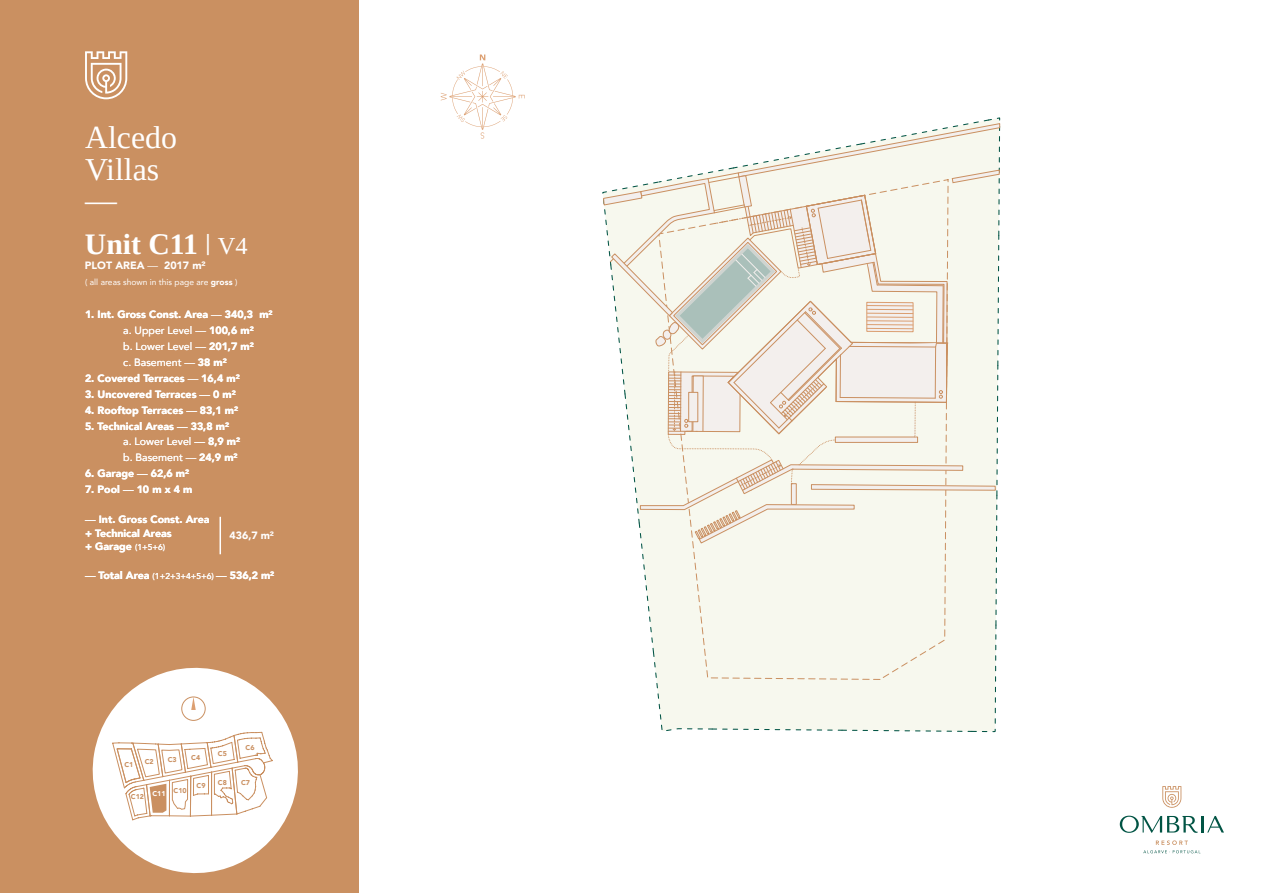
<style>
.page{position:relative;width:1263px;height:893px;background:#fff}
.page>*{position:absolute;margin:0;border:0;box-sizing:border-box;transform-origin:0 0}
.t1{font:31.8px/31.2px "Liberation Serif";color:#fff}
.t2{font:700 29.7px "Liberation Serif";color:#fff}
.t3{font:900 10.65px/15.9px "Avenir";color:#fff}
.t4{font:8.55px "Avenir";color:#fff}
.t5{font:900 7.05px "Avenir";color:#ca9061}
.t6{font:900 7.05px "Avenir";color:#fff}
.s1{font-size:23.4px}
.s2{font-weight:400;font-size:24.45px}
.s3{font-weight:400}
.s4{font-weight:900}
.s5{font-weight:500}
.s6{font-weight:500;font-size:8.55px}
</style>
<div class="page">
<div style="left:0;top:0;width:358px;height:893px;background:#ca9061"></div>
<hr style="left:219px;top:517px;width:2px;height:37px;background:#fff">
<svg style="left:85px;top:51px;width:42px;height:48px"></svg>
<svg style="left:1120px;top:816px;width:104px;height:17px"></svg>
<svg style="left:1162px;top:786px;width:19px;height:22px"></svg>
<svg style="left:1143px;top:840px;width:57px;height:13px"></svg>
<svg style="left:92px;top:667px;width:206px;height:207px;fill:#fff"></svg>
<svg style="left:112px;top:732px;width:161px;height:88px;background:#f5eae1"></svg>
<svg style="left:191px;top:699px;width:5px;height:11px"></svg>
<div style="left:182px;top:697px;width:23px;height:24px;border:1px solid #ca9061;border-radius:50%"></div>
<svg style="left:441px;top:54px;width:84px;height:85px"></svg>
<svg style="left:602px;top:117px;width:399px;height:616px;background:#f3f1e8"></svg>
<hr style="left:867px;top:328px;width:46px;height:1px;background:#db9e70">
<h1 class="t1" style="left:85px;top:122px;width:93px">Alcedo<br>Villas —</h1>
<h2 class="t2" style="left:85px;top:227px;width:164px">Unit C11 <span class="s1">|</span> <span class="s2">V4</span></h2>
<p class="t3" style="left:85px;top:258px;width:122px">PLOT AREA <span class="s3">—</span> 2017 m²</p>
<p class="t4" style="left:85px;top:276px;width:154px">( all areas shown in this page are <span class="s4">gross</span> )</p>
<p class="t3" style="left:123px;top:307px;width:151px;text-indent:-38px">1. Int. Gross Const. Area <span class="s3">—</span> 340,3 m² <span class="s3">a. Upper Level —</span> 100,6 m²<br><span class="s3">b. Lower Level —</span> 201,7 m²<br><span class="s3">c. Basement —</span> 38 m²</p>
<p class="t3" style="left:85px;top:370px;width:156px">2. Covered Terraces <span class="s3">—</span> 16,4 m²</p>
<p class="t3" style="left:85px;top:386px;width:152px">3. Uncovered Terraces <span class="s5">—</span> 0 m²</p>
<p class="t3" style="left:85px;top:402px;width:155px">4. Rooftop Terraces <span class="s5">—</span> 83,1 m²</p>
<p class="t3" style="left:123px;top:418px;width:118px;text-indent:-38px">5. Technical Areas <span class="s5">—</span> 33,8 m² <span class="s3">a. Lower Level</span> <span class="s5">—</span> 8,9 m² <span class="s3">b. Basement —</span> 24,9 m²</p>
<p class="t3" style="left:85px;top:466px;width:106px">6. Garage <span class="s5">—</span> 62,6 m²</p>
<p class="t3" style="left:85px;top:482px;width:109px">7. Pool <span class="s5">—</span> 10 m x 4 m</p>
<p class="t3" style="left:85px;top:513px;width:126px;line-height:13.8px"><span class="s5">—</span> Int. Gross Const. Area + Technical Areas<br>+ Garage <span class="s6">(1+5+6)</span></p>
<p class="t3" style="left:85px;top:568px;width:191px"><span class="s5">—</span> Total Area <span class="s6">(1+2+3+4+5+6)</span> <span class="s5">—</span> 536,2 m²</p>
<p class="t3" style="left:229px;top:528px;width:46px">436,7 m²</p>
<p class="t5" style="left:124px;top:760px;width:10px">C1</p>
<p class="t5" style="left:145px;top:757px;width:10px">C2</p>
<p class="t5" style="left:168px;top:755px;width:10px">C3</p>
<p class="t5" style="left:191px;top:752px;width:10px">C4</p>
<p class="t5" style="left:131px;top:792px;width:15px">C12</p>
<p class="t6" style="left:152px;top:789px;width:36px">C11 <sup>C10</sup></p>
<p class="t5" style="left:197px;top:781px;width:10px">C9</p>
<p class="t5" style="left:218px;top:749px;width:10px">C5</p>
<p class="t5" style="left:246px;top:743px;width:10px">C6</p>
<p class="t5" style="left:218px;top:777px;width:10px">C8</p>
<p class="t5" style="left:241px;top:777px;width:10px">C7</p>
</div>
